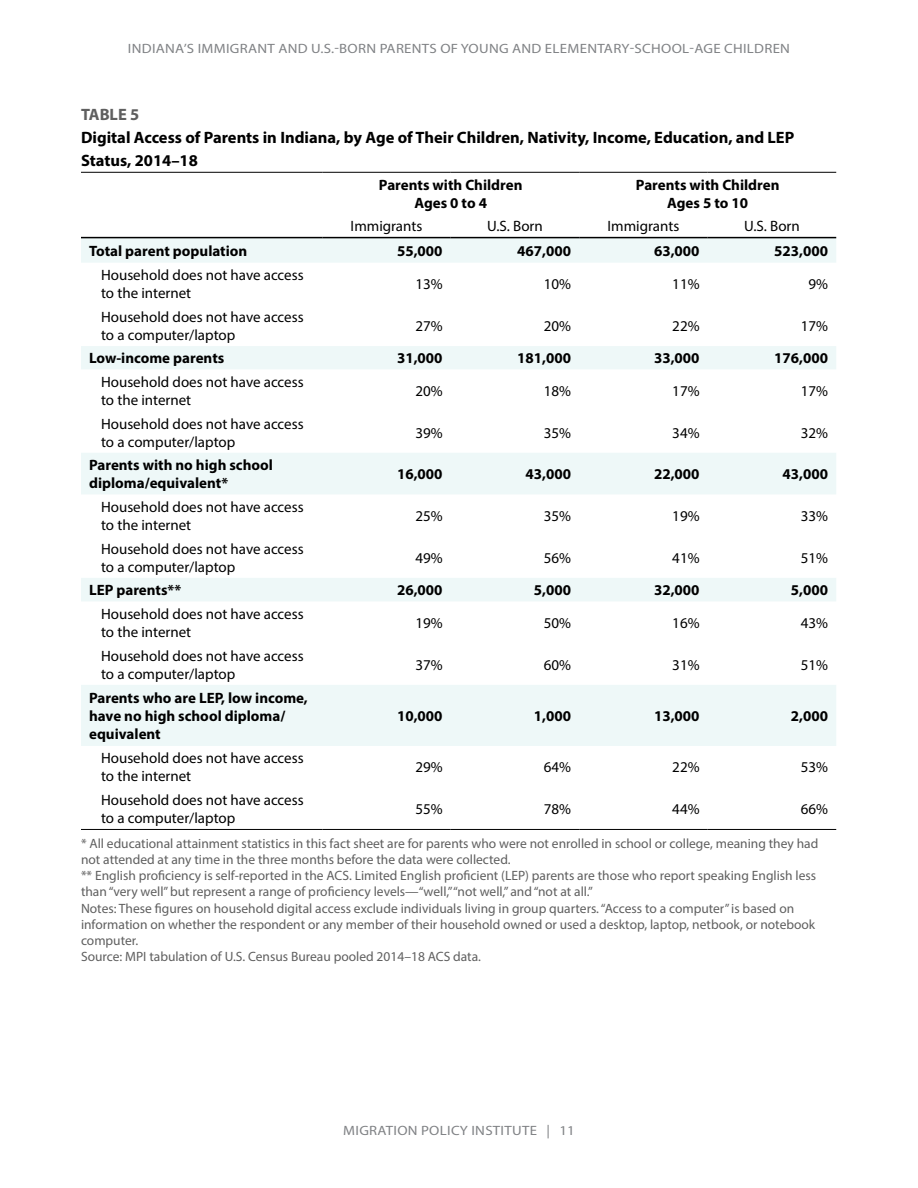
<style>
.page{position:relative;width:918px;height:1188px;background:#fff}
.page>*{position:absolute;margin:0;border:0;box-sizing:border-box;transform-origin:0 0}
.t1{font:700 16.5px/22.8px "Myriad Pro";color:#000}
.t2{font:700 16.5px "Myriad Pro";color:#5f5f5f}
.t3{font:15px/18px "Myriad Pro";color:#000}
.t4{font:700 15px/18px "Myriad Pro";color:#000;text-align:center}
.t5{font:13.5px/16.2px "Myriad Pro";color:#5f5f5f}
.t6{font:13.5px "Myriad Pro";letter-spacing:.02em;color:#808285;scale:1.1 1}
</style>
<div class="page">
<svg style="left:81px;top:238px;width:755px;height:508px"></svg>
<hr style="left:81px;top:237px;width:241px;height:1px;background:#000">
<hr style="left:322px;top:237px;width:129px;height:1px;background:#000">
<hr style="left:451px;top:237px;width:128px;height:1px;background:#000">
<hr style="left:579px;top:237px;width:129px;height:1px;background:#000">
<hr style="left:708px;top:237px;width:128px;height:1px;background:#000">
<hr style="left:81px;top:172px;width:241px;height:1px;background:#000">
<hr style="left:322px;top:172px;width:129px;height:1px;background:#000">
<hr style="left:451px;top:172px;width:128px;height:1px;background:#000">
<hr style="left:579px;top:172px;width:129px;height:1px;background:#000">
<hr style="left:708px;top:172px;width:128px;height:1px;background:#000">
<hr style="left:81px;top:829px;width:241px;height:1px;background:#000">
<hr style="left:322px;top:829px;width:129px;height:1px;background:#000">
<hr style="left:451px;top:829px;width:128px;height:1px;background:#000">
<hr style="left:579px;top:829px;width:129px;height:1px;background:#000">
<hr style="left:708px;top:829px;width:128px;height:1px;background:#000">
<p class="t6" style="left:128px;top:40px;width:603px">INDIANA’S IMMIGRANT AND U.S.-BORN PARENTS OF YOUNG AND ELEMENTARY-SCHOOL-AGE CHILDREN</p>
<p class="t2" style="left:81px;top:104px;width:60px">TABLE 5</p>
<p class="t1" style="left:81px;top:126px;width:715px">Digital Access of Parents in Indiana, by Age of Their Children, Nativity, Income, Education, and LEP<br>Status, 2014–18</p>
<p class="t4" style="left:379px;top:175px;width:145px">Parents with Children<br>Ages 0 to 4</p>
<p class="t4" style="left:636px;top:175px;width:145px">Parents with Children<br>Ages 5 to 10</p>
<p class="t3" style="left:351px;top:217px;width:73px">Immigrants</p>
<p class="t3" style="left:487px;top:217px;width:57px">U.S. Born</p>
<p class="t3" style="left:608px;top:217px;width:73px">Immigrants</p>
<p class="t3" style="left:744px;top:217px;width:57px">U.S. Born</p>
<p class="t4" style="left:89px;top:241px;width:160px">Total parent population</p>
<p class="t4" style="left:397px;top:241px;width:47px">55,000</p>
<p class="t4" style="left:517px;top:241px;width:55px">467,000</p>
<p class="t4" style="left:654px;top:241px;width:47px">63,000</p>
<p class="t4" style="left:774px;top:241px;width:55px">523,000</p>
<p class="t3" style="left:101px;top:266px;width:204px">Household does not have access to the internet</p>
<p class="t3" style="left:415px;top:275px;width:29px">13%</p>
<p class="t3" style="left:544px;top:275px;width:29px">10%</p>
<p class="t3" style="left:672px;top:275px;width:29px">11%</p>
<p class="t3" style="left:809px;top:275px;width:21px">9%</p>
<p class="t3" style="left:101px;top:308px;width:204px">Household does not have access to a computer/laptop</p>
<p class="t3" style="left:415px;top:317px;width:29px">27%</p>
<p class="t3" style="left:544px;top:317px;width:29px">20%</p>
<p class="t3" style="left:672px;top:317px;width:29px">22%</p>
<p class="t3" style="left:801px;top:317px;width:29px">17%</p>
<p class="t4" style="left:89px;top:349px;width:137px">Low-income parents</p>
<p class="t4" style="left:397px;top:349px;width:47px">31,000</p>
<p class="t4" style="left:517px;top:349px;width:55px">181,000</p>
<p class="t4" style="left:654px;top:349px;width:47px">33,000</p>
<p class="t4" style="left:774px;top:349px;width:55px">176,000</p>
<p class="t3" style="left:101px;top:373px;width:204px">Household does not have access to the internet</p>
<p class="t3" style="left:415px;top:382px;width:29px">20%</p>
<p class="t3" style="left:544px;top:382px;width:29px">18%</p>
<p class="t3" style="left:672px;top:382px;width:29px">17%</p>
<p class="t3" style="left:801px;top:382px;width:29px">17%</p>
<p class="t3" style="left:101px;top:414px;width:204px">Household does not have access to a computer/laptop</p>
<p class="t3" style="left:415px;top:423px;width:29px">39%</p>
<p class="t3" style="left:544px;top:423px;width:29px">35%</p>
<p class="t3" style="left:672px;top:423px;width:29px">34%</p>
<p class="t3" style="left:801px;top:423px;width:29px">32%</p>
<p class="t4" style="left:89px;top:456px;width:185px;text-align:left">Parents with no high school diploma/equivalent*</p>
<p class="t4" style="left:397px;top:465px;width:47px">16,000</p>
<p class="t4" style="left:526px;top:465px;width:47px">43,000</p>
<p class="t4" style="left:654px;top:465px;width:47px">22,000</p>
<p class="t4" style="left:783px;top:465px;width:47px">43,000</p>
<p class="t3" style="left:101px;top:498px;width:204px">Household does not have access to the internet</p>
<p class="t3" style="left:415px;top:507px;width:29px">25%</p>
<p class="t3" style="left:544px;top:507px;width:29px">35%</p>
<p class="t3" style="left:672px;top:507px;width:29px">19%</p>
<p class="t3" style="left:801px;top:507px;width:29px">33%</p>
<p class="t3" style="left:101px;top:539px;width:204px">Household does not have access to a computer/laptop</p>
<p class="t3" style="left:415px;top:548px;width:29px">49%</p>
<p class="t3" style="left:544px;top:548px;width:29px">56%</p>
<p class="t3" style="left:672px;top:548px;width:29px">41%</p>
<p class="t3" style="left:801px;top:548px;width:29px">51%</p>
<p class="t4" style="left:89px;top:581px;width:94px">LEP parents**</p>
<p class="t4" style="left:397px;top:581px;width:47px">26,000</p>
<p class="t4" style="left:534px;top:581px;width:39px">5,000</p>
<p class="t4" style="left:654px;top:581px;width:47px">32,000</p>
<p class="t4" style="left:791px;top:581px;width:39px">5,000</p>
<p class="t3" style="left:101px;top:605px;width:204px">Household does not have access to the internet</p>
<p class="t3" style="left:415px;top:614px;width:29px">19%</p>
<p class="t3" style="left:544px;top:614px;width:29px">50%</p>
<p class="t3" style="left:672px;top:614px;width:29px">16%</p>
<p class="t3" style="left:801px;top:614px;width:29px">43%</p>
<p class="t3" style="left:101px;top:646px;width:204px">Household does not have access to a computer/laptop</p>
<p class="t3" style="left:415px;top:655px;width:29px">37%</p>
<p class="t3" style="left:544px;top:655px;width:29px">60%</p>
<p class="t3" style="left:672px;top:655px;width:29px">31%</p>
<p class="t3" style="left:801px;top:655px;width:29px">51%</p>
<p class="t4" style="left:89px;top:689px;width:220px;text-align:left">Parents who are LEP, low income, have no high school diploma/ equivalent</p>
<p class="t4" style="left:397px;top:707px;width:47px">10,000</p>
<p class="t4" style="left:534px;top:707px;width:39px">1,000</p>
<p class="t4" style="left:654px;top:707px;width:47px">13,000</p>
<p class="t4" style="left:791px;top:707px;width:39px">2,000</p>
<p class="t3" style="left:101px;top:749px;width:204px">Household does not have access to the internet</p>
<p class="t3" style="left:415px;top:758px;width:29px">29%</p>
<p class="t3" style="left:544px;top:758px;width:29px">64%</p>
<p class="t3" style="left:672px;top:758px;width:29px">22%</p>
<p class="t3" style="left:801px;top:758px;width:29px">53%</p>
<p class="t3" style="left:101px;top:791px;width:204px">Household does not have access to a computer/laptop</p>
<p class="t3" style="left:415px;top:800px;width:29px">55%</p>
<p class="t3" style="left:544px;top:800px;width:29px">78%</p>
<p class="t3" style="left:672px;top:800px;width:29px">44%</p>
<p class="t3" style="left:801px;top:800px;width:29px">66%</p>
<p class="t5" style="left:81px;top:835px;width:739px">* All educational attainment statistics in this fact sheet are for parents who were not enrolled in school or college, meaning they had not attended at any time in the three months before the data were collected.<br>** English proficiency is self-reported in the ACS. Limited English proficient (LEP) parents are those who report speaking English less than “very well” but represent a range of proficiency levels—“well,” “not well,” and “not at all.”<br>Notes: These figures on household digital access exclude individuals living in group quarters. “Access to a computer” is based on information on whether the respondent or any member of their household owned or used a desktop, laptop, netbook, or notebook computer.<br>Source: MPI tabulation of U.S. Census Bureau pooled 2014–18 ACS data.</p>
<p class="t6" style="left:343px;top:1122px;width:212px">MIGRATION POLICY INSTITUTE | 11</p>
</div>
